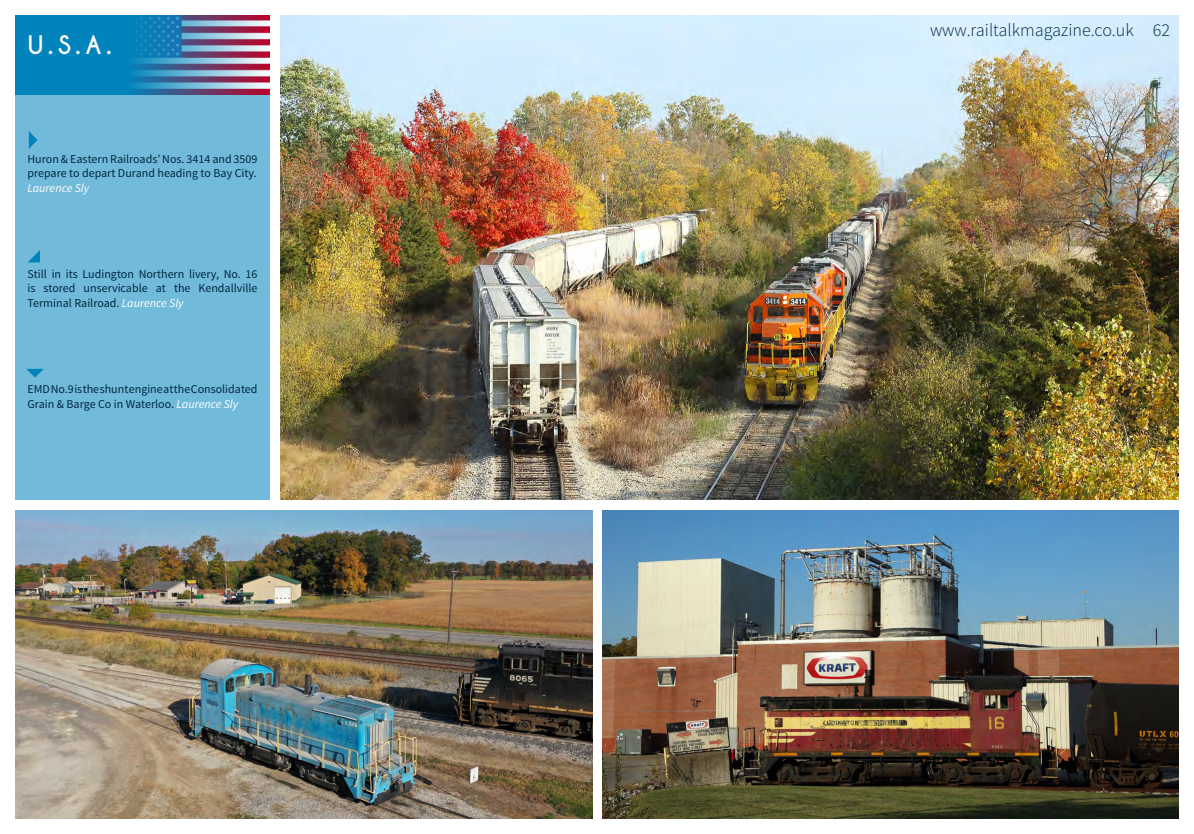
<style>
.page{position:relative;width:1194px;height:834px;background:#fff}
.page>*{position:absolute;margin:0;border:0;box-sizing:border-box;transform-origin:0 0}
.t1{font:700 24px "Caviar Dreams";color:#fff}
.t2{font:300 18px "Source Sans Pro";color:#002841}
.t3{font:12px/14.4px "Source Sans Pro";color:#002841}
.t4{font:italic 12px "Source Sans Pro";color:#fff}
.s1{font-style:italic;color:#fff}
</style>
<div class="page">
<div style="left:15px;top:95px;width:255px;height:405px;background:#71bad9"></div>
<img style="left:280px;top:15px;width:899px;height:485px">
<img style="left:602px;top:510px;width:577px;height:309px">
<img style="left:15px;top:510px;width:577px;height:309px">
<svg style="left:29px;top:131px;width:8px;height:18px"></svg>
<svg style="left:28px;top:250px;width:12px;height:12px"></svg>
<svg style="left:26px;top:369px;width:18px;height:9px"></svg>
<div style="left:15px;top:15px;width:255px;height:80px;background:#0084bb"></div>
<img style="left:133px;top:15px;width:137px;height:80px">
<h1 class="t1" style="left:28px;top:30px;width:86px">U.S.A.</h1>
<p class="t3" style="left:28px;top:152px;width:232px">Huron &amp; Eastern Railroads’ Nos. 3414 and 3509 prepare to depart Durand heading to Bay City.</p>
<p class="t4" style="left:28px;top:180px;width:63px">Laurence Sly</p>
<p class="t3" style="left:28px;top:267px;width:231px;text-align:justify">Still in its Ludington Northern livery, No. 16 is stored unservicable at the Kendallville Terminal Railroad. <span class="s1">Laurence Sly</span></p>
<p class="t3" style="left:28px;top:382px;width:232px">EMD No.9 is the shunt engine at the Consolidated<br>Grain &amp; Barge Co in Waterloo. <span class="s1">Laurence Sly</span></p>
<h2 class="t2" style="left:930px;top:19px;width:241px">www.railtalkmagazine.co.uk 62</h2>
</div>
